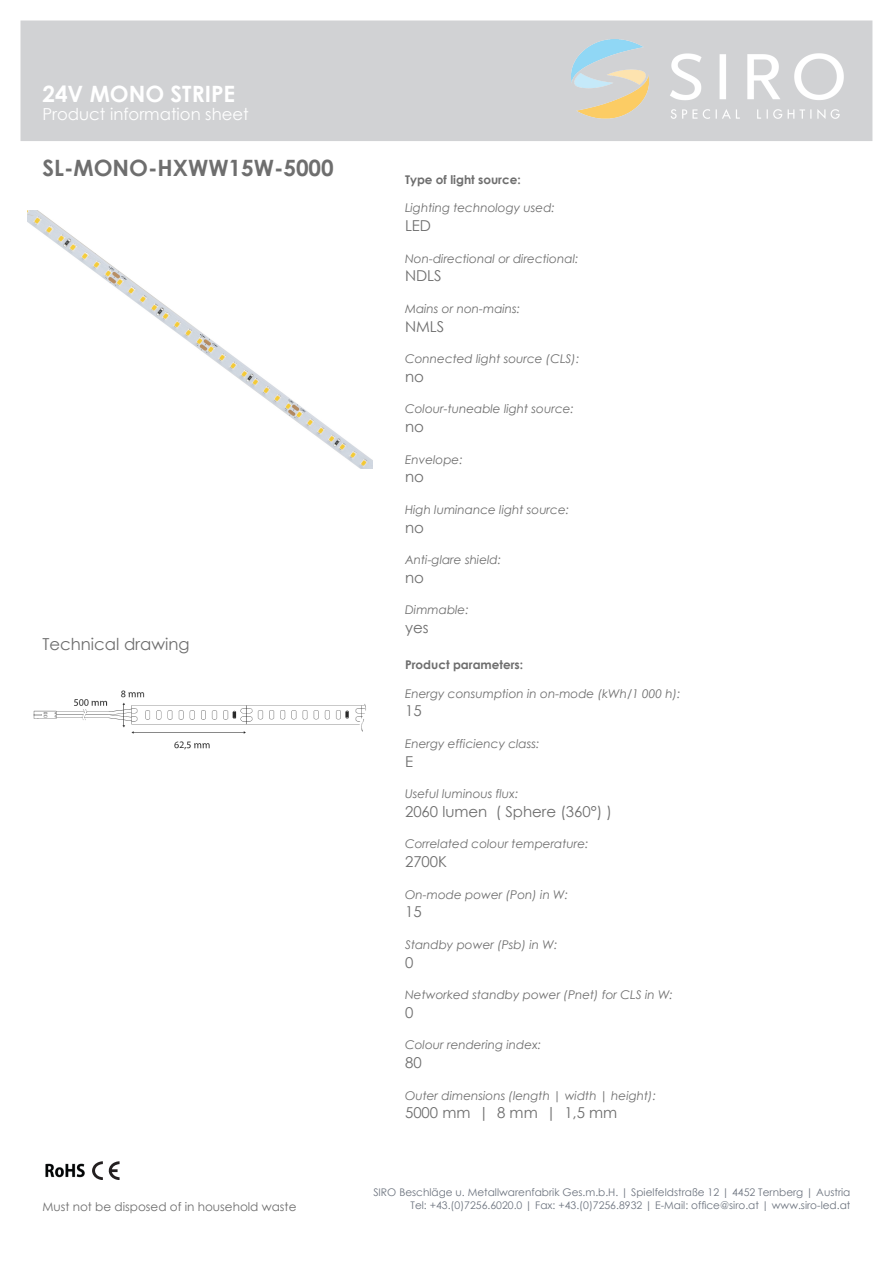
<style>
.page{position:relative;width:893px;height:1263px;background:#fff}
.page>*{position:absolute;margin:0;border:0;box-sizing:border-box;transform-origin:0 0}
.t1{font:700 22.5px "Century Gothic";color:#6e6e6e}
.t2{font:700 22.5px "Century Gothic";color:#fff}
.t3{font:16.5px "Century Gothic";color:#fff}
.t4{font:16.5px "Century Gothic";color:#6e6e6e}
.t5{font:15px "Century Gothic";color:#6e6e6e}
.t6{font:italic 12px "Century Gothic";color:#6e6e6e}
.t7{font:700 12px "Century Gothic";color:#6e6e6e}
.t8{font:12px "Century Gothic";color:#6e6e6e}
.t9{font:10.5px/12.6px "Century Gothic";color:#6d747f;text-align:right}
</style>
<div class="page">
<div style="left:21px;top:21px;width:851px;height:120px;background:#d1d2d4"></div>
<img style="left:571px;top:40px;width:272px;height:78px">
<img style="left:45px;top:1163px;width:40px;height:15px">
<svg style="left:92px;top:1161px;width:27px;height:19px"></svg>
<img style="left:27px;top:210px;width:345px;height:259px">
<img style="left:33px;top:690px;width:333px;height:60px">
<h1 class="t2" style="left:42px;top:80px;width:194px">24V MONO STRIPE</h1>
<h2 class="t3" style="left:42px;top:104px;width:208px">Product information sheet</h2>
<h1 class="t1" style="left:42px;top:154px;width:293px">SL-MONO-HXWW15W-5000</h1>
<h2 class="t4" style="left:42px;top:633px;width:149px">Technical drawing</h2>
<p class="t8" style="left:42px;top:1199px;width:255px">Must not be disposed of in household waste</p>
<p class="t7" style="left:405px;top:172px;width:117px">Type of light source:</p>
<p class="t6" style="left:405px;top:201px;width:151px">Lighting technology used:</p>
<p class="t5" style="left:405px;top:216px;width:28px">LED</p>
<p class="t6" style="left:405px;top:251px;width:175px">Non-directional or directional:</p>
<p class="t5" style="left:405px;top:267px;width:38px">NDLS</p>
<p class="t6" style="left:405px;top:301px;width:117px">Mains or non-mains:</p>
<p class="t5" style="left:405px;top:317px;width:41px">NMLS</p>
<p class="t6" style="left:405px;top:351px;width:176px">Connected light source (CLS):</p>
<p class="t5" style="left:405px;top:367px;width:20px">no</p>
<p class="t6" style="left:405px;top:402px;width:170px">Colour-tuneable light source:</p>
<p class="t5" style="left:405px;top:417px;width:20px">no</p>
<p class="t6" style="left:405px;top:452px;width:59px">Envelope:</p>
<p class="t5" style="left:405px;top:468px;width:20px">no</p>
<p class="t6" style="left:405px;top:502px;width:166px">High luminance light source:</p>
<p class="t5" style="left:405px;top:518px;width:20px">no</p>
<p class="t6" style="left:405px;top:552px;width:98px">Anti-glare shield:</p>
<p class="t5" style="left:405px;top:568px;width:20px">no</p>
<p class="t6" style="left:405px;top:603px;width:65px">Dimmable:</p>
<p class="t5" style="left:405px;top:618px;width:25px">yes</p>
<p class="t7" style="left:405px;top:657px;width:120px">Product parameters:</p>
<p class="t6" style="left:405px;top:686px;width:277px">Energy consumption in on-mode (kWh/1 000 h):</p>
<p class="t5" style="left:405px;top:702px;width:18px">15</p>
<p class="t6" style="left:405px;top:736px;width:136px">Energy efficiency class:</p>
<p class="t5" style="left:405px;top:752px;width:10px">E</p>
<p class="t6" style="left:405px;top:786px;width:115px">Useful luminous flux:</p>
<p class="t5" style="left:405px;top:802px;width:208px">2060 lumen ( Sphere (360°) )</p>
<p class="t6" style="left:405px;top:837px;width:185px">Correlated colour temperature:</p>
<p class="t5" style="left:405px;top:852px;width:44px">2700K</p>
<p class="t6" style="left:405px;top:887px;width:165px">On-mode power (Pon) in W:</p>
<p class="t5" style="left:405px;top:903px;width:18px">15</p>
<p class="t6" style="left:405px;top:937px;width:154px">Standby power (Psb) in W:</p>
<p class="t5" style="left:405px;top:953px;width:10px">0</p>
<p class="t6" style="left:405px;top:987px;width:269px">Networked standby power (Pnet) for CLS in W:</p>
<p class="t5" style="left:405px;top:1003px;width:10px">0</p>
<p class="t6" style="left:405px;top:1038px;width:138px">Colour rendering index:</p>
<p class="t5" style="left:405px;top:1053px;width:18px">80</p>
<p class="t6" style="left:405px;top:1088px;width:252px">Outer dimensions (length | width | height):</p>
<p class="t5" style="left:405px;top:1104px;width:214px">5000 mm | 8 mm | 1,5 mm</p>
<p class="t9" style="left:373px;top:1186px;width:479px">SIRO Beschläge u. Metallwarenfabrik Ges.m.b.H. | Spielfeldstraße 12 | 4452 Ternberg | Austria<br>Tel: +43.(0)7256.6020.0 | Fax: +43.(0)7256.8932 | E-Mail: office@siro.at | www.siro-led.at</p>
</div>
